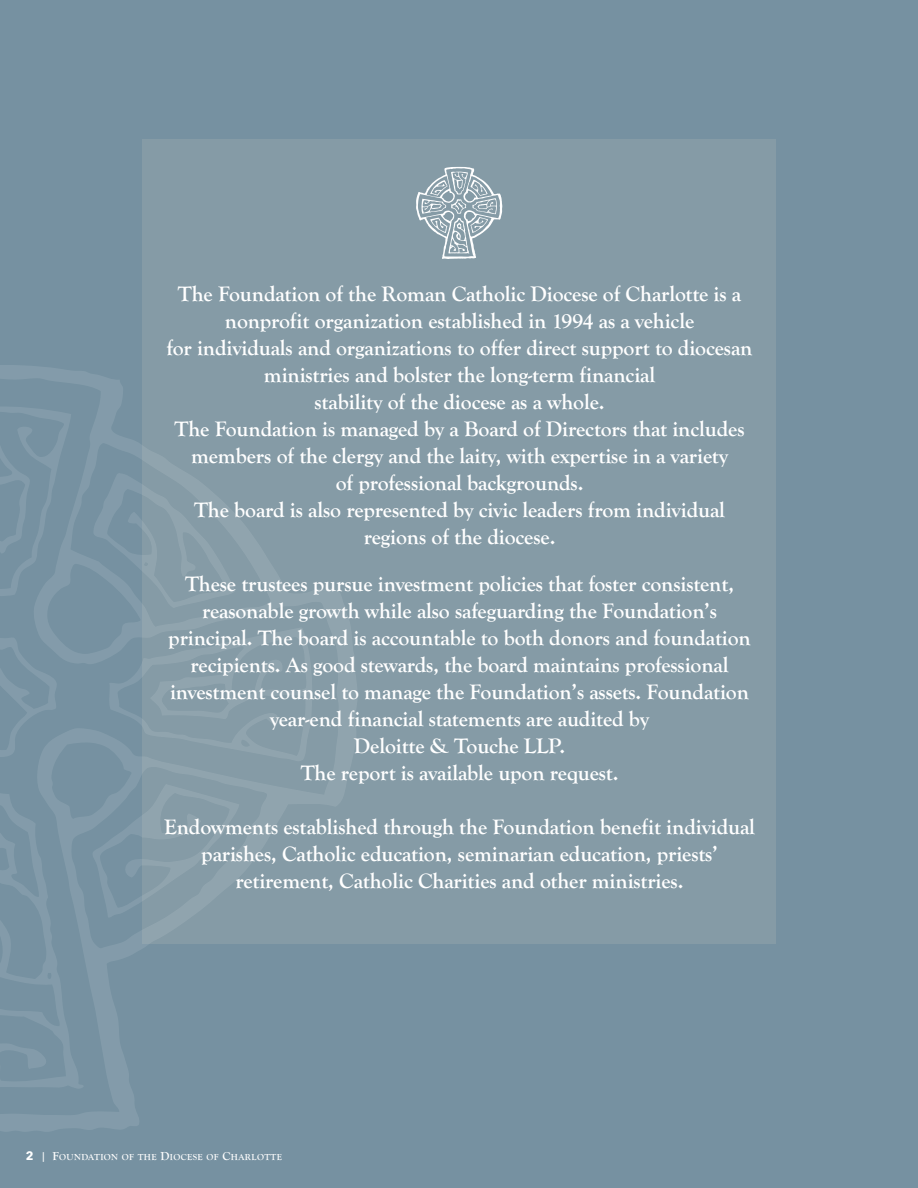
<style>
.page{position:relative;width:918px;height:1188px;background:#7691a1}
.page>*{position:absolute;margin:0;border:0;box-sizing:border-box;transform-origin:0 0}
.t1{font:273.3px "Palatino";color:#fff;scale:.87 1}
.SPECIAL_TEXT_COLORED{font:700 21.75px/27px "Goudy Old Style T";letter-spacing:-.005em;color:#fff;text-align:center}
.t2{font:700 9px "Goudy Old Style T";letter-spacing:.04em;color:#fff}
.s1{font-family:"Avenir Next";font-size:12px}
.s2{font-size:12px}
</style>
<div class="page">
<div style="left:142px;top:139px;width:634px;height:804px;background:#859ba6"></div>
<svg style="left:416px;top:167px;width:86px;height:92px"></svg>
<svg style="left:0;top:365px;width:358px;height:767px;fill:#839ba6"></svg>
<svg style="left:0;top:405px;width:71px;height:192px"></svg>
<svg style="left:93px;top:472px;width:142px;height:136px"></svg>
<svg style="left:108px;top:627px;width:206px;height:136px"></svg>
<svg style="left:0;top:635px;width:57px;height:124px"></svg>
<svg style="left:91px;top:783px;width:148px;height:135px"></svg>
<svg style="left:0;top:792px;width:84px;height:299px"></svg>
<p class="SPECIAL_TEXT_COLORED" style="left:178px;top:280px;width:565px">The Foundation of the Roman Catholic Diocese of Charlotte is a nonprofit organization established in 1994 as a vehicle</p>
<p class="SPECIAL_TEXT_COLORED" style="left:167px;top:334px;width:587px">for individuals and organizations to offer direct support to diocesan ministries and bolster the long-term financial</p>
<p class="SPECIAL_TEXT_COLORED" style="left:315px;top:388px;width:292px">stability of the diocese as a whole.</p>
<p class="SPECIAL_TEXT_COLORED" style="left:175px;top:415px;width:572px">The Foundation is managed by a Board of Directors that includes members of the clergy and the laity, with expertise in a variety</p>
<p class="SPECIAL_TEXT_COLORED" style="left:336px;top:469px;width:249px">of professional backgrounds.</p>
<p class="SPECIAL_TEXT_COLORED" style="left:194px;top:496px;width:532px">The board is also represented by civic leaders from individual</p>
<p class="SPECIAL_TEXT_COLORED" style="left:364px;top:523px;width:193px">regions of the diocese.</p>
<p class="SPECIAL_TEXT_COLORED" style="left:168px;top:571px;width:584px">These trustees pursue investment policies that foster consistent, reasonable growth while also safeguarding the Foundation’s principal. The board is accountable to both donors and foundation recipients. As good stewards, the board maintains professional investment counsel to manage the Foundation’s assets. Foundation year-end financial statements are audited by</p>
<p class="SPECIAL_TEXT_COLORED" style="left:354px;top:733px;width:213px">Deloitte &amp; Touche LLP.</p>
<p class="SPECIAL_TEXT_COLORED" style="left:301px;top:760px;width:319px">The report is available upon request.</p>
<p class="SPECIAL_TEXT_COLORED" style="left:164px;top:814px;width:592px">Endowments established through the Foundation benefit individual parishes, Catholic education, seminarian education, priests’ retirement, Catholic Charities and other ministries.</p>
<h1 class="t1" style="left:436px;top:514px;width:625px">Foun</h1>
<p class="t2" style="left:26px;top:1151px;width:258px"><span class="s1">2</span> <span class="s2">|</span> <span class="s2">F</span>OUNDATION OF THE <span class="s2">D</span>IOCESE OF <span class="s2">C</span>HARLOTTE</p>
</div>
